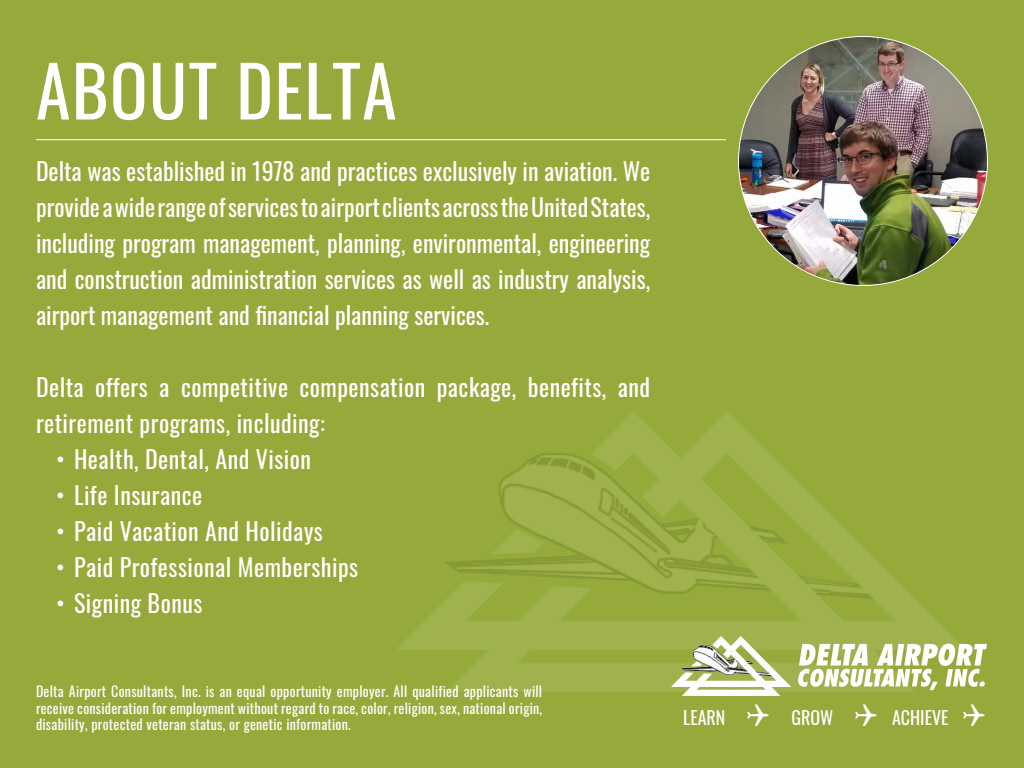
<style>
.page{position:relative;width:1024px;height:768px;background:#95aa3b}
.page>*{position:absolute;margin:0;border:0;box-sizing:border-box;transform-origin:0 0}
.t1{font:70px "Oswald";letter-spacing:.02em;color:#fff}
.t2{font:24px/36px "Oswald";letter-spacing:.02em;color:#fff;text-align:justify}
.Paragraph_Style_1{font:18px "Oswald";color:#fff}
.t3{font:14px/16.8px "Oswald";letter-spacing:.02em;color:#fff;text-align:justify}
</style>
<div class="page">
<img style="left:398px;top:412px;width:554px;height:280px">
<hr style="left:36px;top:139px;width:690px;height:1px;background:#fff">
<img style="left:738px;top:36px;width:250px;height:250px;border-radius:124px">
<img style="left:672px;top:637px;width:315px;height:59px">
<p class="t1" style="left:36px;top:29px;width:362px">ABOUT DELTA</p>
<p class="t2" style="left:36px;top:151px;width:616px">Delta was established in 1978 and practices exclusively in aviation. We provide a wide range of services to airport clients across the United States, including program management, planning, environmental, engineering and construction administration services as well as industry analysis, airport management and financial planning services.</p>
<p class="t2" style="left:36px;top:367px;width:616px">Delta offers a competitive compensation package, benefits, and retirement programs, including:</p>
<p class="t2" style="left:56px;top:439px;width:257px">• Health, Dental, And Vision</p>
<p class="t2" style="left:56px;top:475px;width:148px">• Life Insurance</p>
<p class="t2" style="left:56px;top:511px;width:268px">• Paid Vacation And Holidays</p>
<p class="t2" style="left:56px;top:547px;width:304px">• Paid Professional Memberships</p>
<p class="t2" style="left:56px;top:583px;width:148px">• Signing Bonus</p>
<p class="t3" style="left:36px;top:681px;width:508px">Delta Airport Consultants, Inc. is an equal opportunity employer. All qualified applicants will receive consideration for employment without regard to race, color, religion, sex, national origin, disability, protected veteran status, or genetic information.</p>
<p class="Paragraph_Style_1" style="left:683px;top:701px;width:44px">LEARN</p>
<p class="Paragraph_Style_1" style="left:791px;top:701px;width:43px">GROW</p>
<p class="Paragraph_Style_1" style="left:892px;top:701px;width:58px">ACHIEVE</p>
</div>
